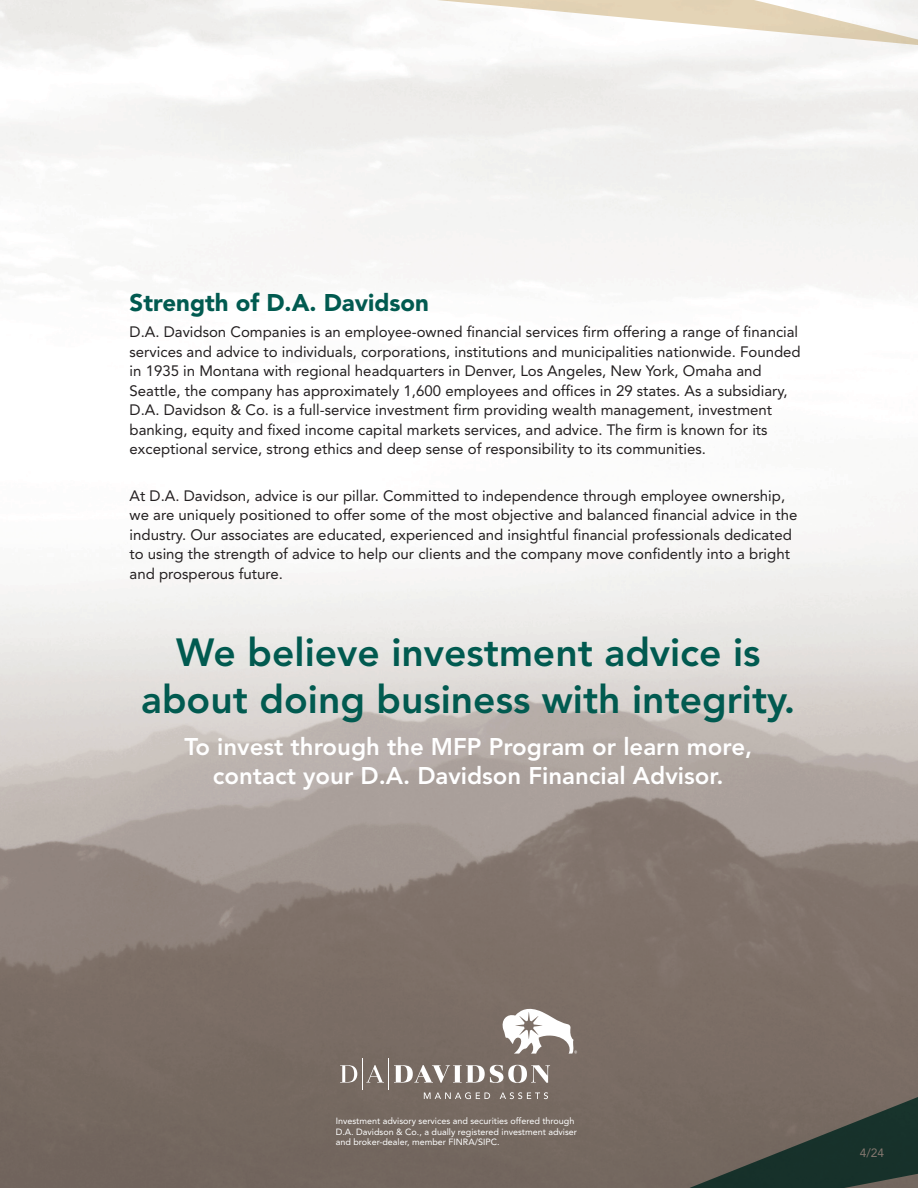
<style>
.page{position:relative;width:918px;height:1188px;background:#fff}
.page>*{position:absolute;margin:0;border:0;box-sizing:border-box;transform-origin:0 0}
.t1{font:800 39px/46.8px "Avenir LT Std";color:#015a50;text-align:center}
.t2{font:800 24px/28.8px "Avenir LT Std";color:#fff;text-align:center}
.t3{font:900 24px "Avenir LT Std";color:#015a50}
.t4{font:15px/19.5px "Avenir LT Std";color:#231f20}
.t5{font:12px "Avenir LT Std";color:#84776f}
.t6{font:9px/10.5px "Avenir LT Std";color:#fff}
</style>
<div class="page">
<img style="left:0;top:0;width:918px;height:1188px">
<svg style="left:235px;top:0;width:683px;height:49px"></svg>
<svg style="left:340px;top:1065px;width:17px;height:18px"></svg>
<svg style="left:366px;top:1065px;width:18px;height:18px"></svg>
<svg style="left:394px;top:1065px;width:524px;height:123px;background:#6a635b"></svg>
<hr style="left:362px;top:1058px;width:1px;height:32px;background:#fff">
<hr style="left:388px;top:1058px;width:1px;height:32px;background:#fff">
<svg style="left:500px;top:1006px;width:77px;height:48px"></svg>
<p class="t3" style="left:130px;top:288px;width:301px">Strength of D.A. Davidson</p>
<p class="t4" style="left:130px;top:322px;width:673px">D.A. Davidson Companies is an employee-owned financial services firm offering a range of financial services and advice to individuals, corporations, institutions and municipalities nationwide. Founded in 1935 in Montana with regional headquarters in Denver, Los Angeles, New York, Omaha and Seattle, the company has approximately 1,600 employees and offices in 29 states. As a subsidiary, D.A. Davidson &amp; Co. is a full-service investment firm providing wealth management, investment banking, equity and fixed income capital markets services, and advice. The firm is known for its exceptional service, strong ethics and deep sense of responsibility to its communities.</p>
<p class="t4" style="left:130px;top:486px;width:669px">At D.A. Davidson, advice is our pillar. Committed to independence through employee ownership, we are uniquely positioned to offer some of the most objective and balanced financial advice in the industry. Our associates are educated, experienced and insightful financial professionals dedicated to using the strength of advice to help our clients and the company move confidently into a bright and prosperous future.</p>
<p class="t1" style="left:141px;top:629px;width:656px">We believe investment advice is about doing business with integrity.</p>
<p class="t2" style="left:184px;top:732px;width:569px">To invest through the MFP Program or learn more, contact your D.A. Davidson Financial Advisor.</p>
<p class="t6" style="left:336px;top:1116px;width:243px">Investment advisory services and securities offered through<br>D.A. Davidson &amp; Co., a dually registered investment adviser and broker-dealer, member FINRA/SIPC.</p>
<p class="t5" style="left:860px;top:1146px;width:26px">4/24</p>
</div>
